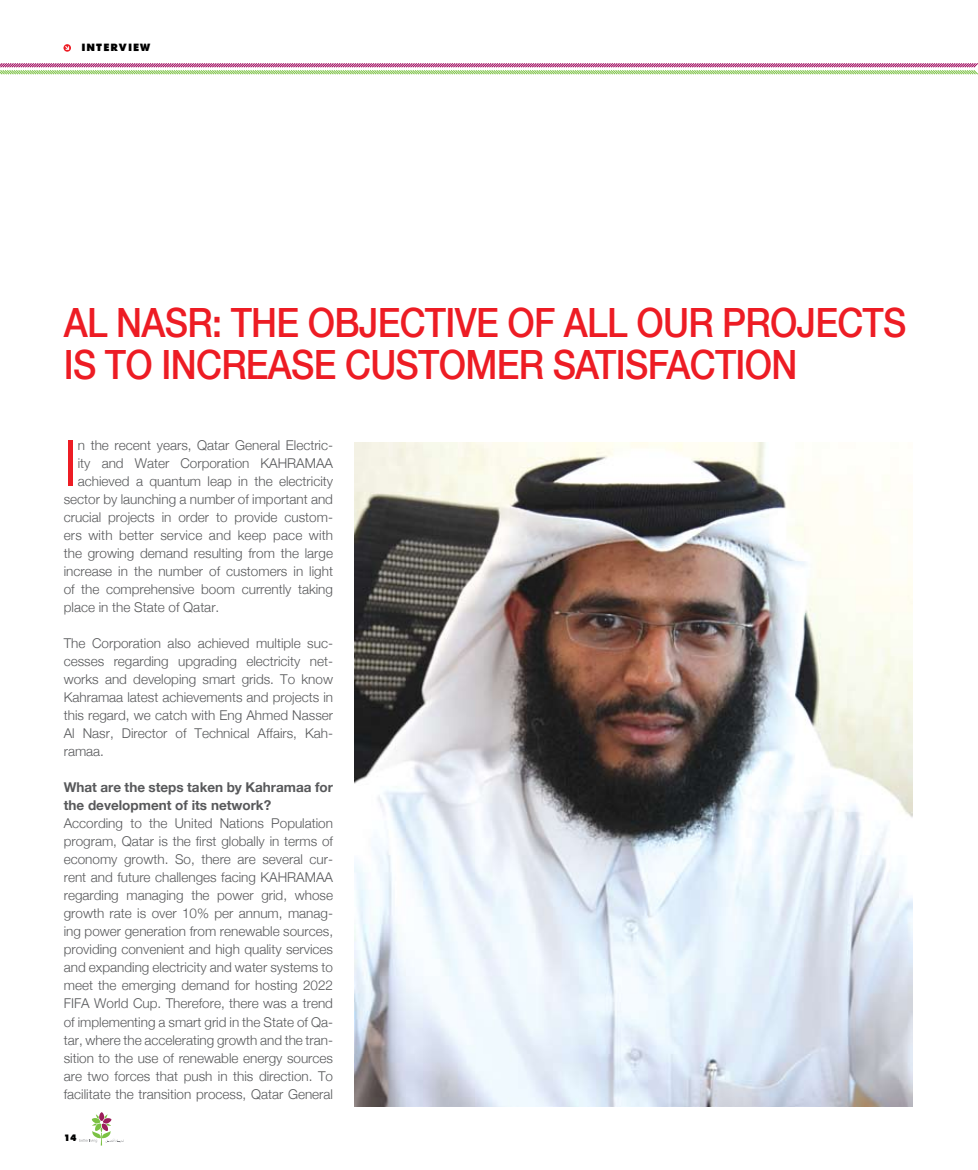
<style>
.page{position:relative;width:978px;height:1170px;background:#fff}
.page>*{position:absolute;margin:0;border:0;box-sizing:border-box;transform-origin:0 0}
.t1{font:300 63.9px "Helvetica Neue";color:#ed1c24}
.t2{font:500 40.35px/42px "Helvetica Neue";letter-spacing:-.02em;color:#ed1c24;scale:.89 1}
.t3{font:300 13.5px/18px "Helvetica Neue";color:#58595b;text-align:justify}
.t4{font:700 13.5px/18px "Helvetica Neue";color:#58595b}
.t5{font:800 13.5px "Futuri";letter-spacing:.06em;color:#000}
.t6{font:800 12px "Futuri";color:#000}
</style>
<div class="page">
<svg style="left:0;top:63px;width:978px;height:12px"></svg>
<svg style="left:79px;top:1112px;width:45px;height:33px"></svg>
<svg style="left:63px;top:44px;width:8px;height:8px"></svg>
<img style="left:354px;top:442px;width:558px;height:664px">
<p class="t5" style="left:82px;top:41px;width:55px">Interview</p>
<h2 class="t2" style="left:64px;top:301px;width:948px">AL NASR: THE OBJECTIVE OF ALL OUR PROJECTS<br>IS TO INCREASE CUSTOMER SATISFACTION</h2>
<h1 class="t1" style="left:64px;top:424px;width:6px">I</h1>
<p class="t3" style="left:78px;top:436px;width:257px">n the recent years, Qatar General Electric-</p>
<p class="t3" style="left:78px;top:454px;width:202px">ity and Water Corporation Kahramaa</p>
<p class="t3" style="left:78px;top:472px;width:257px">achieved a quantum leap in the electricity</p>
<p class="t3" style="left:64px;top:490px;width:271px">sector by launching a number of important and</p>
<p class="t3" style="left:64px;top:508px;width:271px">crucial projects in order to provide custom-</p>
<p class="t3" style="left:64px;top:526px;width:271px">ers with better service and keep pace with</p>
<p class="t3" style="left:64px;top:544px;width:271px">the growing demand resulting from the large</p>
<p class="t3" style="left:64px;top:562px;width:271px">increase in the number of customers in light</p>
<p class="t3" style="left:64px;top:580px;width:271px">of the comprehensive boom currently taking</p>
<p class="t3" style="left:64px;top:598px;width:157px">place in the State of Qatar.</p>
<p class="t3" style="left:64px;top:634px;width:271px">The Corporation also achieved multiple suc&shy;cesses regarding upgrading electricity net&shy;works and developing smart grids. To know Kahramaa latest achievements and projects in this regard, we catch with Eng Ahmed Nasser Al Nasr, Director of Technical Affairs, Kah&shy;ramaa.</p>
<p class="t4" style="left:64px;top:778px;width:271px">What are the steps taken by Kahramaa for the development of its network?</p>
<p class="t3" style="left:64px;top:814px;width:271px;text-align:left">According to the United Nations Population program, Qatar is the first globally in terms of economy growth. So, there are several cur&shy;rent and future challenges facing Kahramaa regarding managing the power grid, whose growth rate is over 10% per annum, manag&shy;ing power generation from renewable sources, providing convenient and high quality services and expanding electricity and water systems to meet the emerging demand for hosting 2022<br>FIFA World Cup. Therefore, there was a trend of implementing a smart grid in the State of Qa&shy;tar, where the accelerating growth and the tran&shy;sition to the use of renewable energy sources are two forces that push in this direction. To facilitate the transition process, Qatar General</p>
<p class="t6" style="left:63px;top:1131px;width:15px">14</p>
</div>
